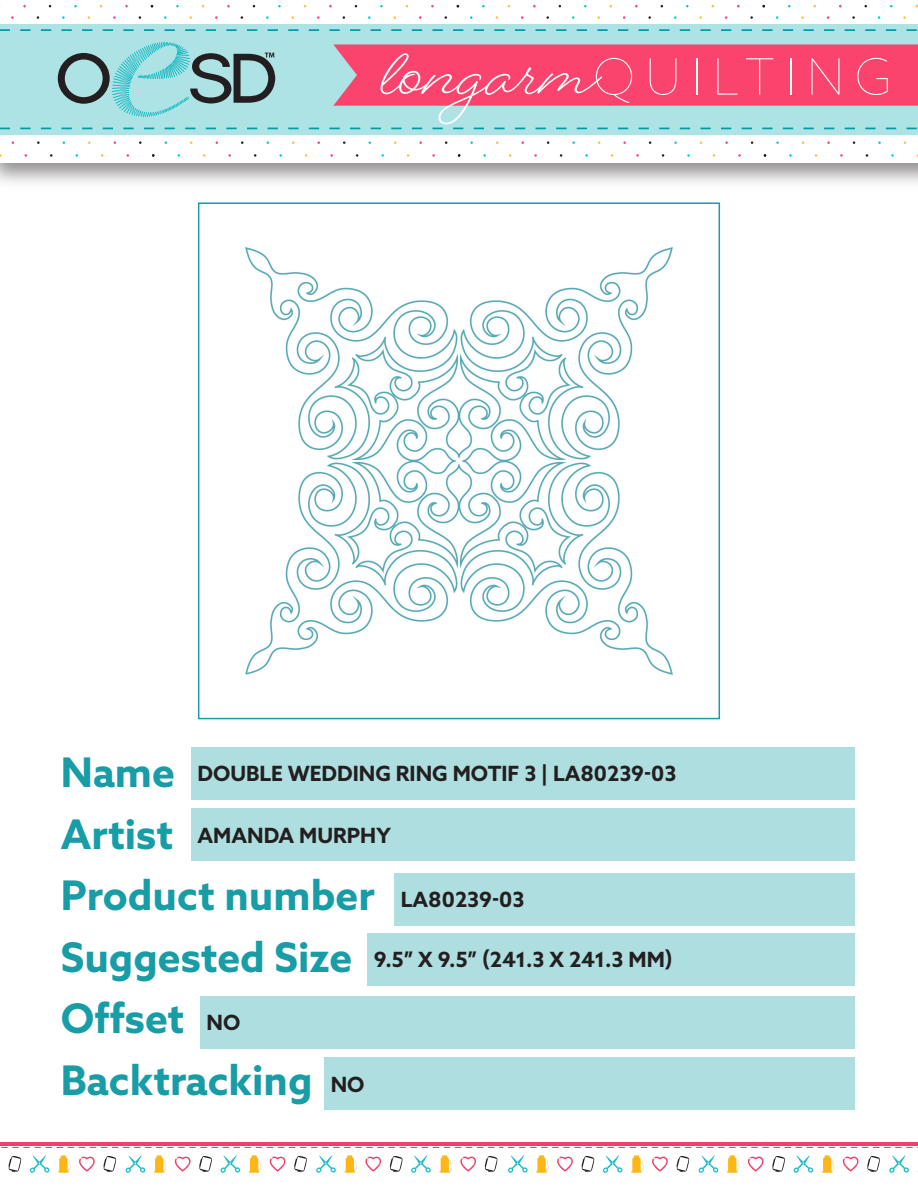
<style>
.page{position:relative;width:918px;height:1188px;background:#fff}
.page>*{position:absolute;margin:0;border:0;box-sizing:border-box;transform-origin:0 0}
.t1{font:100 50.25px "Azo Sans";letter-spacing:.2em;color:#fff}
.t2{font:700 40.8px/61.5px "Azo Sans";color:#189ca6}
.t3{font:700 21px "Azo Sans";color:#231f20}
</style>
<div class="page">
<img style="left:245px;top:247px;width:428px;height:428px">
<div style="left:198px;top:202px;width:522px;height:517px;border:2px solid #189ca6"></div>
<div style="left:0;top:24px;width:918px;height:110px;background:#aee3e5"></div>
<svg style="left:0;top:29px;width:917px;height:2px"></svg>
<svg style="left:0;top:128px;width:330px;height:2px"></svg>
<svg style="left:57px;top:42px;width:219px;height:75px"></svg>
<svg style="left:330px;top:44px;width:588px;height:86px"></svg>
<svg style="left:8px;top:1156px;width:13px;height:16px"></svg>
<svg style="left:58px;top:1155px;width:13px;height:18px"></svg>
<svg style="left:79px;top:1157px;width:16px;height:15px"></svg>
<svg style="left:30px;top:1155px;width:19px;height:18px"></svg>
<svg style="left:103px;top:1156px;width:13px;height:16px"></svg>
<svg style="left:154px;top:1155px;width:12px;height:18px"></svg>
<svg style="left:175px;top:1157px;width:16px;height:15px"></svg>
<svg style="left:126px;top:1155px;width:19px;height:18px"></svg>
<svg style="left:199px;top:1156px;width:13px;height:16px"></svg>
<svg style="left:248px;top:1155px;width:13px;height:18px"></svg>
<svg style="left:270px;top:1157px;width:16px;height:15px"></svg>
<svg style="left:221px;top:1155px;width:19px;height:18px"></svg>
<svg style="left:294px;top:1156px;width:13px;height:16px"></svg>
<svg style="left:344px;top:1155px;width:13px;height:18px"></svg>
<svg style="left:365px;top:1157px;width:16px;height:15px"></svg>
<svg style="left:316px;top:1155px;width:20px;height:18px"></svg>
<svg style="left:390px;top:1156px;width:13px;height:16px"></svg>
<svg style="left:439px;top:1155px;width:13px;height:18px"></svg>
<svg style="left:460px;top:1157px;width:16px;height:15px"></svg>
<svg style="left:411px;top:1155px;width:20px;height:18px"></svg>
<svg style="left:485px;top:1156px;width:13px;height:16px"></svg>
<hr style="left:0;top:1142px;width:502px;height:3px;background:#ef406d">
<svg style="left:1px;top:1147px;width:494px;height:1px"></svg>
<svg style="left:536px;top:1155px;width:13px;height:18px"></svg>
<svg style="left:557px;top:1157px;width:16px;height:15px"></svg>
<svg style="left:508px;top:1155px;width:20px;height:18px"></svg>
<svg style="left:581px;top:1156px;width:13px;height:16px"></svg>
<svg style="left:631px;top:1155px;width:13px;height:18px"></svg>
<svg style="left:652px;top:1157px;width:16px;height:15px"></svg>
<svg style="left:603px;top:1155px;width:20px;height:18px"></svg>
<svg style="left:676px;top:1156px;width:13px;height:16px"></svg>
<svg style="left:727px;top:1155px;width:12px;height:18px"></svg>
<svg style="left:748px;top:1157px;width:16px;height:15px"></svg>
<svg style="left:699px;top:1155px;width:19px;height:18px"></svg>
<svg style="left:772px;top:1156px;width:13px;height:16px"></svg>
<svg style="left:822px;top:1155px;width:12px;height:18px"></svg>
<svg style="left:843px;top:1157px;width:16px;height:15px"></svg>
<svg style="left:794px;top:1155px;width:19px;height:18px"></svg>
<svg style="left:867px;top:1156px;width:13px;height:16px"></svg>
<svg style="left:889px;top:1155px;width:20px;height:18px"></svg>
<hr style="left:500px;top:1142px;width:418px;height:3px;background:#ef406d">
<svg style="left:499px;top:1147px;width:419px;height:1px"></svg>
<div style="left:191px;top:747px;width:664px;height:53px;background:#aedee0"></div>
<div style="left:191px;top:808px;width:664px;height:53px;background:#aedee0"></div>
<div style="left:394px;top:873px;width:461px;height:52px;background:#aedee0"></div>
<div style="left:367px;top:933px;width:488px;height:52px;background:#aedee0"></div>
<div style="left:200px;top:996px;width:655px;height:52px;background:#aedee0"></div>
<div style="left:324px;top:1057px;width:531px;height:53px;background:#aedee0"></div>
<h1 class="t1" style="left:593px;top:45px;width:300px">QUILTING</h1>
<h2 class="t2" style="left:61px;top:741px;width:315px">Name<br>Artist<br>Product number<br>Suggested Size<br>Offset<br>Backtracking</h2>
<p class="t3" style="left:198px;top:760px;width:480px">DOUBLE WEDDING RING MOTIF 3 | LA80239-03</p>
<p class="t3" style="left:198px;top:822px;width:195px">AMANDA MURPHY</p>
<p class="t3" style="left:401px;top:886px;width:125px">LA80239-03</p>
<p class="t3" style="left:374px;top:946px;width:300px">9.5” X 9.5” (241.3 X 241.3 MM)</p>
<p class="t3" style="left:207px;top:1009px;width:35px">NO</p>
<p class="t3" style="left:331px;top:1070px;width:35px">NO</p>
</div>
